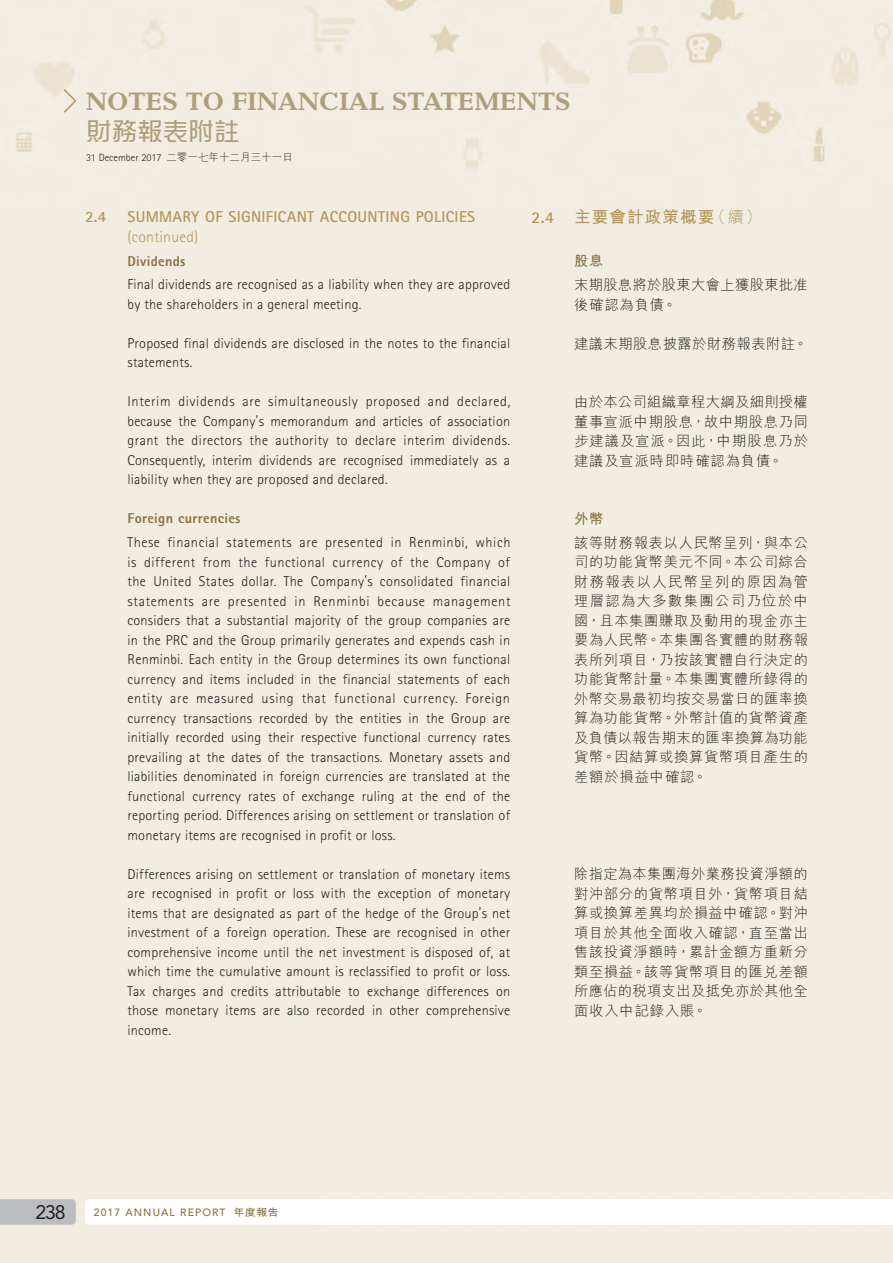
<style>
.page{position:relative;width:893px;height:1263px;background:#fff}
.page>*{position:absolute;margin:0;border:0;box-sizing:border-box;transform-origin:0 0}
.t1{font:700 25.5px "Candida Std";color:#ae9f7c}
.t2{font:500 25.5px "MJ Ngai HK";letter-spacing:.005em;color:#ae9f7c}
.t3{font:19.5px "Avenir LT Std";color:#231f20}
.C_Heading_1{font:700 16.5px "M Hei HK";letter-spacing:.07em;color:#b39759}
.Heading_1{font:700 15.75px/19.5px "Rotis Sans Serif Std";letter-spacing:.02em;color:#b39759}
.Body_Text{font:300 14.25px/19.5px "Rotis Sans Serif Std";letter-spacing:.015em;color:#231f20;text-align:justify}
.C_Body_Text{font:300 14.25px/19.5px "M Hei HK";letter-spacing:.05em;color:#231f20;text-align:justify}
.Heading_2{font:800 14.25px "Rotis Sans Serif Std";letter-spacing:.02em;color:#887342}
.C_Body_Text-2{font:300 14.25px/19.5px "M Hei HK";letter-spacing:.025em;color:#231f20}
.C_Heading_2{font:700 14.25px "M Hei HK";color:#887342}
.t4{font:300 10.5px "Rotis Sans Serif Std";letter-spacing:.005em;color:#231f20}
.t5{font:500 10.5px "Avenir LT Std";letter-spacing:.1em;color:#887342}
.s1{font-family:"M Hei HK"}
.s2{font-weight:300}
.s3{font-family:"Rotis Sans Serif Std"}
.s4{font-family:"M Hei HK";font-weight:700;font-size:10.2px}
</style>
<div class="page">
<svg style="left:0;top:1199px;width:76px;height:26px;background:#bdbec0"></svg>
<svg style="left:62px;top:88px;width:16px;height:26px"></svg>
<h1 class="t1" style="left:86px;top:86px;width:486px">NOTES TO FINANCIAL STATEMENTS</h1>
<h1 class="t2" style="left:86px;top:119px;width:155px">財務報表附註</h1>
<p class="t4" style="left:86px;top:152px;width:208px">31 December 2017 <span class="s1">二零一七年十二月三十一日</span></p>
<p class="Heading_1" style="left:85px;top:207px;width:23px">2.4</p>
<p class="Heading_1" style="left:128px;top:207px;width:349px">SUMMARY OF SIGNIFICANT ACCOUNTING POLICIES <span class="s2">(continued)</span></p>
<p class="Heading_2" style="left:128px;top:252px;width:59px">Dividends</p>
<p class="Body_Text" style="left:128px;top:275px;width:384px">Final dividends are recognised as a liability when they are approved by the shareholders in a general meeting.</p>
<p class="Body_Text" style="left:128px;top:333px;width:384px">Proposed final dividends are disclosed in the notes to the financial statements.</p>
<p class="Body_Text" style="left:128px;top:392px;width:384px">Interim dividends are simultaneously proposed and declared, because the Company’s memorandum and articles of association grant the directors the authority to declare interim dividends.<br>Consequently, interim dividends are recognised immediately as a liability when they are proposed and declared.</p>
<p class="Heading_2" style="left:128px;top:509px;width:114px">Foreign currencies</p>
<p class="Body_Text" style="left:128px;top:533px;width:384px">These financial statements are presented in Renminbi, which is different from the functional currency of the Company of the United States dollar. The Company’s consolidated financial statements are presented in Renminbi because management considers that a substantial majority of the group companies are in the PRC and the Group primarily generates and expends cash in Renminbi. Each entity in the Group determines its own functional currency and items included in the financial statements of each entity are measured using that functional currency. Foreign currency transactions recorded by the entities in the Group are initially recorded using their respective functional currency rates prevailing at the dates of the transactions. Monetary assets and liabilities denominated in foreign currencies are translated at the functional currency rates of exchange ruling at the end of the reporting period. Differences arising on settlement or translation of monetary items are recognised in profit or loss.</p>
<p class="Body_Text" style="left:128px;top:864px;width:384px">Differences arising on settlement or translation of monetary items are recognised in profit or loss with the exception of monetary items that are designated as part of the hedge of the Group’s net investment of a foreign operation. These are recognised in other comprehensive income until the net investment is disposed of, at which time the cumulative amount is reclassified to profit or loss.<br>Tax charges and credits attributable to exchange differences on those monetary items are also recorded in other comprehensive income.</p>
<p class="C_Heading_1" style="left:531px;top:205px;width:232px"><span class="s3">2.4</span> 主要會計政策概要<span class="s2">（續）</span></p>
<p class="C_Heading_2" style="left:574px;top:251px;width:31px">股息</p>
<p class="C_Body_Text-2" style="left:574px;top:275px;width:235px">末期股息將於股東大會上獲股東批准後確認為負債。</p>
<p class="C_Body_Text" style="left:574px;top:333px;width:235px">建議末期股息披露於財務報表附註。</p>
<p class="C_Body_Text" style="left:574px;top:392px;width:235px">由於本公司組織章程大綱及細則授權董事宣派中期股息，故中期股息乃同步建議及宣派。因此，中期股息乃於建議及宣派時即時確認為負債。</p>
<p class="C_Heading_2" style="left:574px;top:508px;width:31px">外幣</p>
<p class="C_Body_Text" style="left:574px;top:533px;width:235px">該等財務報表以人民幣呈列，與本公司的功能貨幣美元不同。本公司綜合財務報表以人民幣呈列的原因為管理層認為大多數集團公司乃位於中國，且本集團賺取及動用的現金亦主要為人民幣。本集團各實體的財務報表所列項目，乃按該實體自行決定的功能貨幣計量。本集團實體所錄得的外幣交易最初均按交易當日的匯率換算為功能貨幣。外幣計值的貨幣資產及負債以報告期末的匯率換算為功能貨幣。因結算或換算貨幣項目產生的差額於損益中確認。</p>
<p class="C_Body_Text" style="left:574px;top:864px;width:235px">除指定為本集團海外業務投資淨額的對沖部分的貨幣項目外，貨幣項目結算或換算差異均於損益中確認。對沖項目於其他全面收入確認，直至當出售該投資淨額時，累計金額方重新分類至損益。該等貨幣項目的匯兌差額所應佔的稅項支出及抵免亦於其他全面收入中記錄入賬。</p>
<h2 class="t3" style="left:35px;top:1201px;width:32px">238</h2>
<p class="t5" style="left:94px;top:1206px;width:186px">2017 ANNUAL REPORT <span class="s4">年度報告</span></p>
</div>
